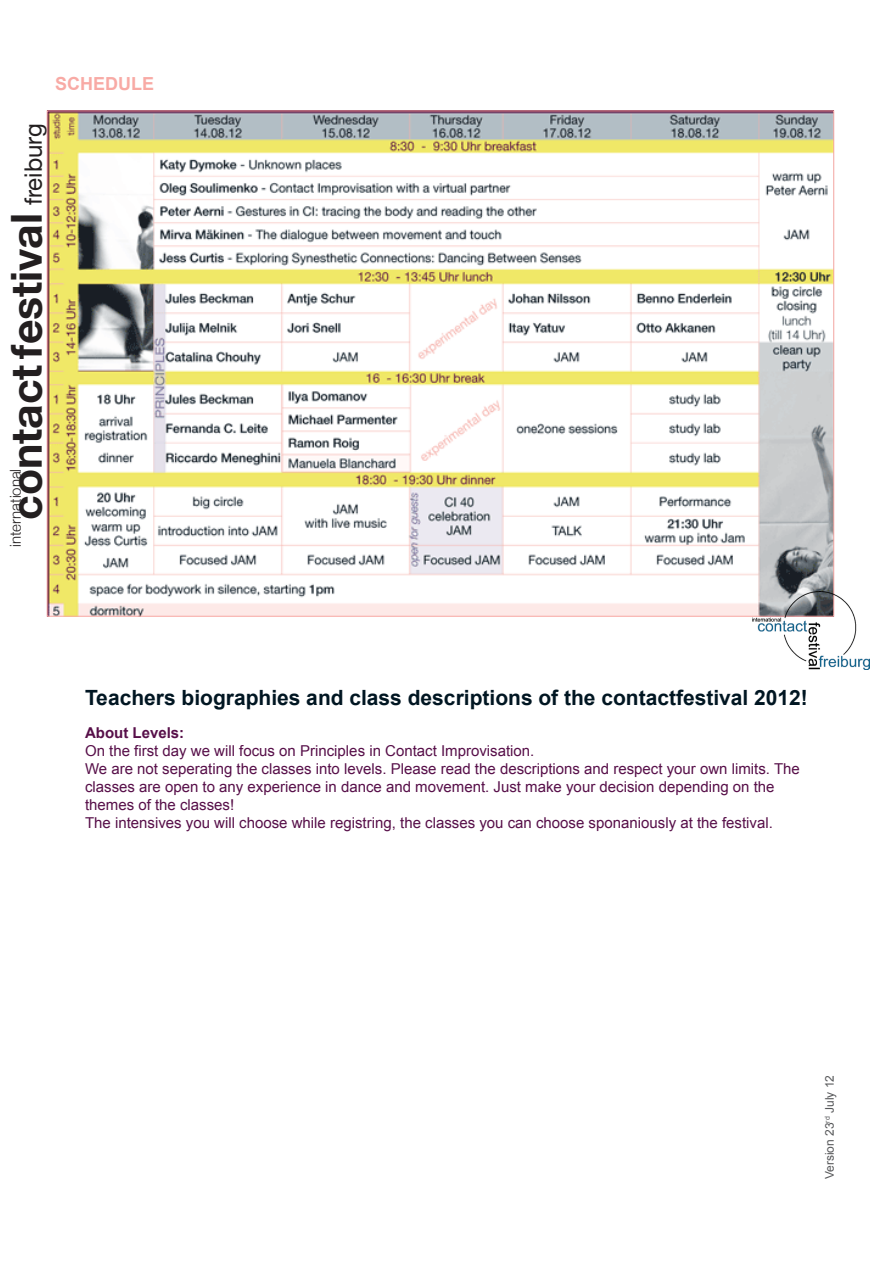
<style>
.page{position:relative;width:893px;height:1263px;background:#fff}
.page>*{position:absolute;margin:0;border:0;box-sizing:border-box;transform-origin:0 0}
.t1{font:700 42.75px "Helvetica Neue";color:#231f20}
.t2{font:24px "Helvetica Neue";color:#231f20}
.t3{font:700 21px "Arial";color:#011622}
.t4{font:700 18px "Arial";color:#f8aaa5}
.t5{font:15px/18px "Arial";color:#570f49}
.t6{font:300 15px "Helvetica Neue";color:#231f20}
.t7{font:700 15px "Arial";color:#570f49}
.t8{font:12px "Arial";color:#57585a}
</style>
<div class="page">
<img style="left:49px;top:113px;width:783px;height:502px">
<img style="left:753px;top:591px;width:116px;height:78px">
<p class="t4" style="left:55px;top:72px;width:101px">SCHEDULE</p>
<h2 class="t2" style="left:13px;top:205px;width:83px;rotate:-90deg">freiburg</h2>
<h1 class="t1" style="left:-12px;top:520px;width:308px;rotate:-90deg">contact festival</h1>
<p class="t6" style="left:4px;top:547px;width:80px;rotate:-90deg">international</p>
<h3 class="t3" style="left:85px;top:684px;width:724px">Teachers biographies and class descriptions of the contactfestival 2012!</h3>
<p class="t7" style="left:85px;top:723px;width:101px">About Levels:</p>
<p class="t5" style="left:85px;top:742px;width:716px">On the first day we will focus on Principles in Contact Improvisation.<br>We are not seperating the classes into levels. Please read the descriptions and respect your own limits. The classes are open to any experience in dance and movement. Just make your decision depending on the themes of the classes!<br>The intensives you will choose while registring, the classes you can choose sponaniously at the festival.</p>
<p class="t8" style="left:822px;top:1179px;width:106px;rotate:-90deg">Version 23<sup>rd</sup> July 12</p>
</div>
